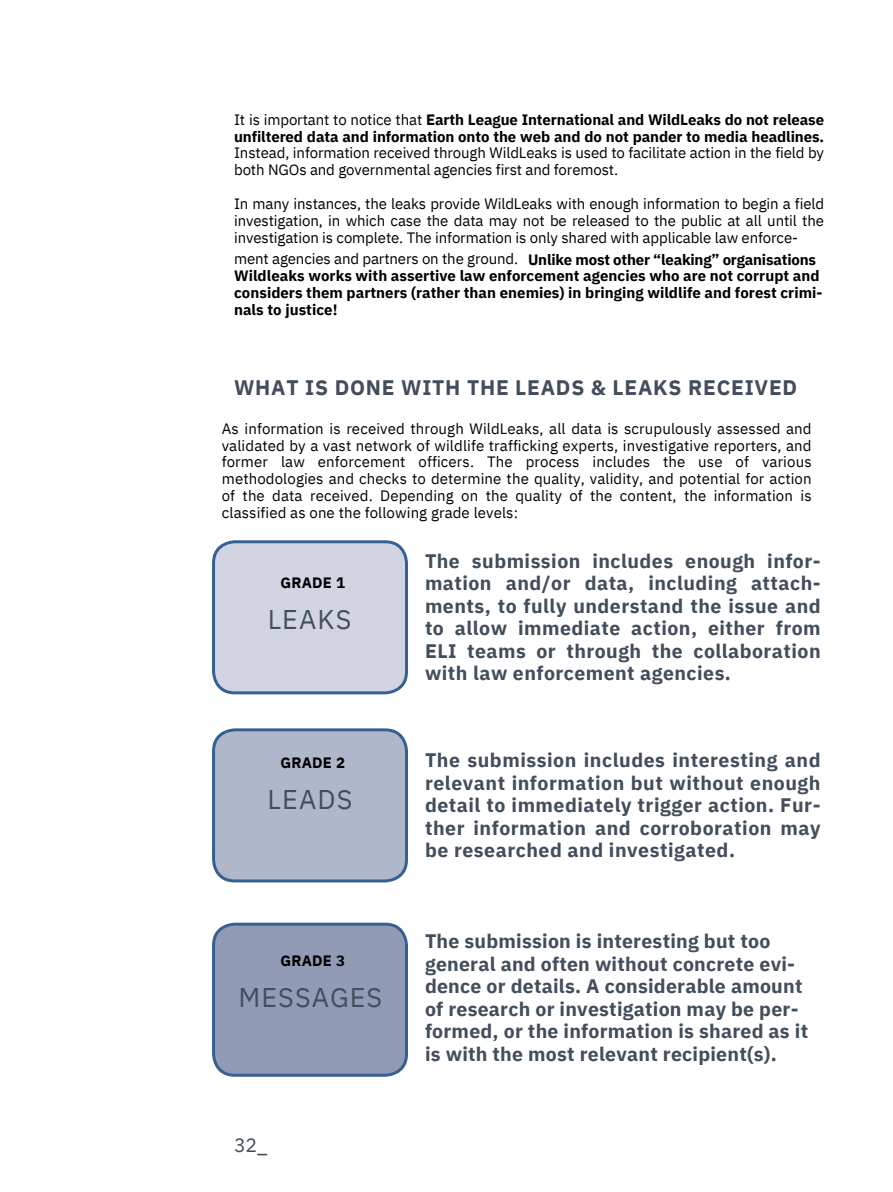
<style>
.page{position:relative;width:893px;height:1192px;background:#fff}
.page>*{position:absolute;margin:0;border:0;box-sizing:border-box;transform-origin:0 0}
.t1{font:27px "IBM Plex Sans";letter-spacing:.04em;color:#424e5c}
.t2{font:700 21px "IBM Plex Sans";letter-spacing:.035em;color:#424e5c}
.t3{font:700 19.5px/22.5px "IBM Plex Sans";letter-spacing:.01em;color:#424e5c;text-align:justify}
.t4{font:19.5px "IBM Plex Sans";color:#424e5c}
.t5{font:15px/16.8px "IBM Plex Sans";letter-spacing:-.005em;color:#000;text-align:justify}
.t6{font:700 15px/16.8px "IBM Plex Sans";letter-spacing:.005em;color:#000}
.t7{font:700 15px "IBM Plex Sans";letter-spacing:-.015em;color:#000}
.s1{font-weight:700}
</style>
<div class="page">
<svg style="left:212px;top:540px;width:196px;height:154px;background:#c8cddd"></svg>
<svg style="left:212px;top:728px;width:196px;height:154px;background:#aab2c8"></svg>
<svg style="left:212px;top:922px;width:196px;height:154px;background:#8d99b5"></svg>
<h6 class="t5" style="left:234px;top:111px;width:591px">It is important to notice that <span class="s1">Earth League International and WildLeaks do not release unfiltered data and information onto the web and do not pander to media headlines.<br></span>Instead, information received through WildLeaks is used to facilitate action in the field by both NGOs and governmental agencies first and foremost.</h6>
<h2 class="t5" style="left:234px;top:195px;width:591px">In many instances, the leaks provide WildLeaks with enough information to begin a field investigation, in which case the data may not be released to the public at all until the investigation is complete. The information is only shared with applicable law enforce-</h2>
<p class="t5" style="left:234px;top:250px;width:285px">ment agencies and partners on the ground.</p>
<h1 class="t7" style="left:528px;top:249px;width:289px">Unlike most other “leaking” organisations</h1>
<h3 class="t6" style="left:234px;top:267px;width:589px">Wildleaks works with assertive law enforcement agencies who are not corrupt and considers them partners (rather than enemies) in bringing wildlife and forest crimi&shy;nals to justice!</h3>
<h5 class="t2" style="left:234px;top:373px;width:564px">WHAT IS DONE WITH THE LEADS &amp; LEAKS RECEIVED</h5>
<h5 class="t5" style="left:222px;top:419px;width:591px">As information is received through WildLeaks, all data is scrupulously assessed and validated by a vast network of wildlife trafficking experts, investigative reporters, and former law enforcement officers. The process includes the use of various methodologies and checks to determine the quality, validity, and potential for action of the data received. Depending on the quality of the content, the information is classified as one the following grade levels:</h5>
<h1 class="t6" style="left:280px;top:573px;width:66px">GRADE 1</h1>
<h1 class="t1" style="left:267px;top:601px;width:85px">LEAKS</h1>
<h3 class="t6" style="left:280px;top:753px;width:66px">GRADE 2</h3>
<h3 class="t1" style="left:267px;top:781px;width:86px">LEADS</h3>
<h5 class="t6" style="left:280px;top:951px;width:66px">GRADE 3</h5>
<h4 class="t1" style="left:238px;top:979px;width:145px">MESSAGES</h4>
<p class="t4" style="left:234px;top:1131px;width:35px">32_</p>
<h6 class="t3" style="left:425px;top:549px;width:397px">The submission includes enough infor&shy;mation and/or data, including attach&shy;ments, to fully understand the issue and to allow immediate action, either from ELI teams or through the collaboration with law enforcement agencies.</h6>
<p class="t3" style="left:425px;top:748px;width:397px">The submission includes interesting and relevant information but without enough detail to immediately trigger action. Fur&shy;ther information and corroboration may be researched and investigated.</p>
<p class="t3" style="left:425px;top:929px;width:384px;text-align:left">The submission is interesting but too general and often without concrete evi&shy;dence or details. A considerable amount of research or investigation may be per&shy;formed, or the information is shared as it is with the most relevant recipient(s).</p>
</div>
